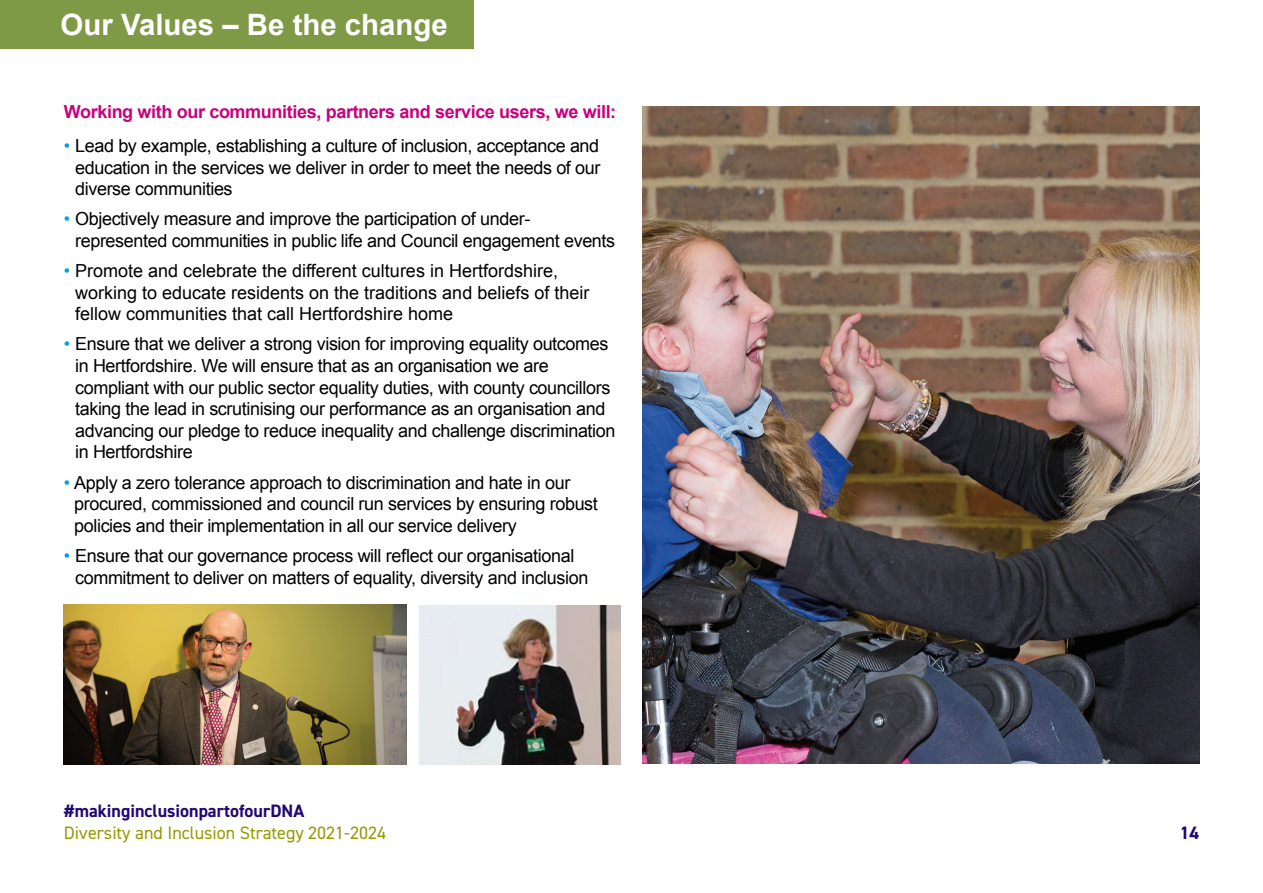
<style>
.page{position:relative;width:1263px;height:893px;background:#fff}
.page>*{position:absolute;margin:0;border:0;box-sizing:border-box;transform-origin:0 0}
.t1{font:700 29.4px "Arial";color:#fff}
.body{font:18px/21.6px "Arial";letter-spacing:-.02em;color:#000}
.body-2{font:18px/21.6px "Arial";color:#000}
.body-3{font:700 18px "Arial";letter-spacing:-.02em;color:#c8017d}
.t2{font:18px "DIN2014";color:#959a00}
.t3{font:700 18px "DIN2014";color:#210971}
.s1{color:#009fe3}
</style>
<div class="page">
<div style="left:0;top:0;width:473px;height:48px;background:#7f9a47"></div>
<img style="left:418px;top:605px;width:203px;height:160px">
<img style="left:64px;top:605px;width:342px;height:159px">
<img style="left:642px;top:106px;width:557px;height:657px">
<p class="t1" style="left:61px;top:6px;width:389px">Our Values – Be the change</p>
<p class="body-3" style="left:64px;top:100px;width:554px">Working with our communities, partners and service users, we will:</p>
<p class="body" style="left:75px;top:135px;width:527px;text-align:justify;text-indent:-11px"><span class="s1">•</span> Lead by example, establishing a culture of inclusion, acceptance and education in the services we deliver in order to meet the needs of our diverse communities</p>
<p class="body" style="left:75px;top:209px;width:542px;text-indent:-11px"><span class="s1">•</span> Objectively measure and improve the participation of under&shy;represented communities in public life and Council engagement events</p>
<p class="body-2" style="left:75px;top:260px;width:516px;text-indent:-11px"><span class="s1">•</span> Promote and celebrate the different cultures in Hertfordshire, working to educate residents on the traditions and beliefs of their fellow communities that call Hertfordshire home</p>
<p class="body" style="left:75px;top:334px;width:542px;text-indent:-11px"><span class="s1">•</span> Ensure that we deliver a strong vision for improving equality outcomes in Hertfordshire. We will ensure that as an organisation we are compliant with our public sector equality duties, with county councillors taking the lead in scrutinising our performance as an organisation and advancing our pledge to reduce inequality and challenge discrimination in Hertfordshire</p>
<p class="body" style="left:74px;top:472px;width:525px;text-indent:-10px"><span class="s1">•</span> Apply a zero tolerance approach to discrimination and hate in our procured, commissioned and council run services by ensuring robust policies and their implementation in all our service delivery</p>
<p class="body" style="left:75px;top:545px;width:515px;text-indent:-11px"><span class="s1">•</span> Ensure that our governance process will reflect our organisational commitment to deliver on matters of equality, diversity and inclusion</p>
<p class="t3" style="left:64px;top:799px;width:242px">#makinginclusionpartofourDNA</p>
<p class="t2" style="left:64px;top:821px;width:324px">Diversity and Inclusion Strategy 2021-2024</p>
<p class="t3" style="left:1180px;top:821px;width:21px">14</p>
</div>
